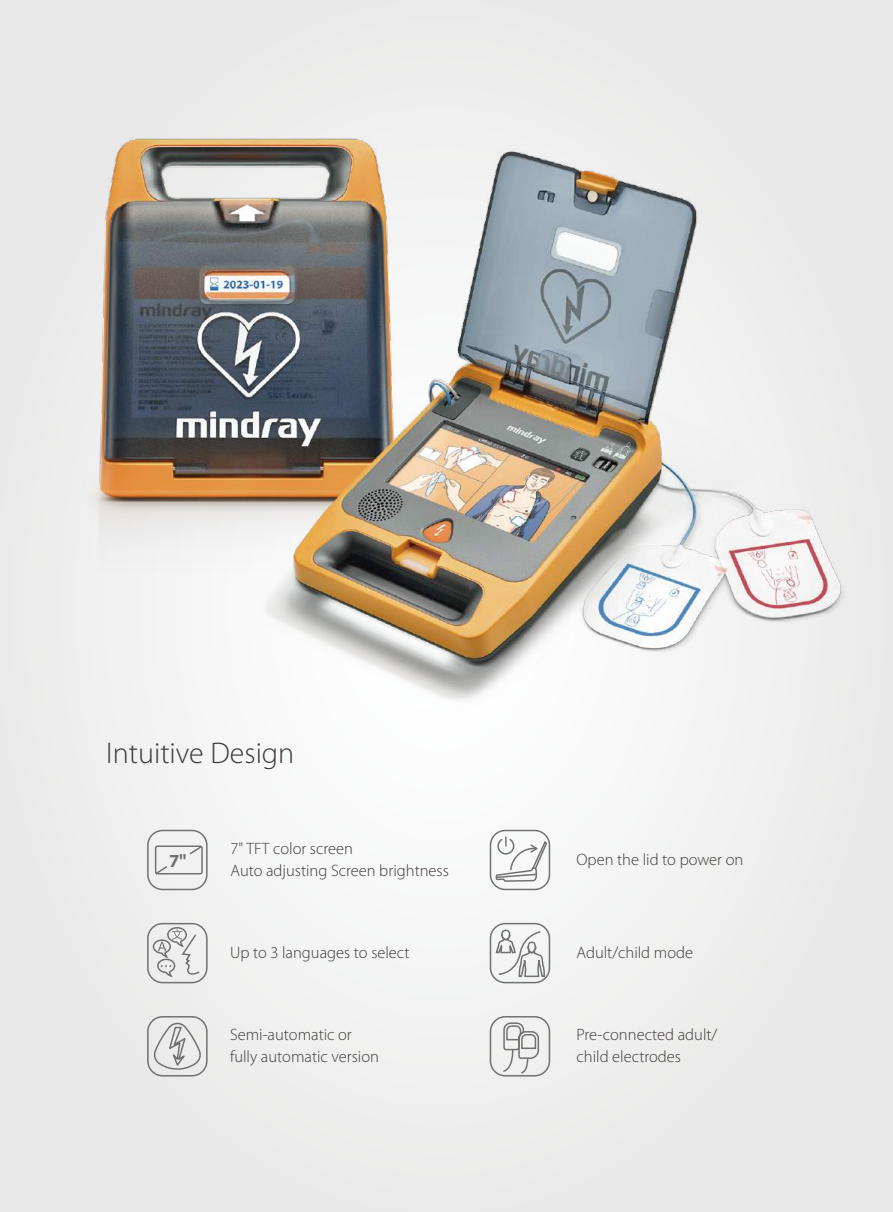
<style>
.page{position:relative;width:893px;height:1212px;background:#ebebeb}
.page>*{position:absolute;margin:0;border:0;box-sizing:border-box;transform-origin:0 0}
.t1{font:300 30px "Myriad Pro";color:#3e3a39}
.t2{font:700 18.45px "Myriad";color:#727171}
.t3{font:300 16.5px/22.5px "Myriad Pro";color:#3e3a39}
</style>
<div class="page">
<div style="left:147px;top:830px;width:61px;height:60px;border:2px solid #727171;border-radius:15px"></div>
<div style="left:155px;top:845px;width:48px;height:29px;border:2px solid #727171;border-radius:2px"></div>
<svg style="left:154px;top:864px;width:15px;height:11px"></svg>
<svg style="left:188px;top:845px;width:15px;height:11px"></svg>
<div style="left:490px;top:923px;width:60px;height:60px;border:2px solid #727171;border-radius:15px"></div>
<svg style="left:495px;top:929px;width:51px;height:49px"></svg>
<div style="left:147px;top:923px;width:61px;height:60px;border:2px solid #727171;border-radius:15px"></div>
<svg style="left:152px;top:926px;width:49px;height:53px"></svg>
<div style="left:147px;top:1016px;width:61px;height:60px;border:2px solid #727171;border-radius:15px"></div>
<svg style="left:153px;top:1022px;width:50px;height:49px"></svg>
<div style="left:490px;top:830px;width:60px;height:60px;border:2px solid #727171;border-radius:15px"></div>
<svg style="left:495px;top:837px;width:53px;height:45px"></svg>
<div style="left:490px;top:1016px;width:60px;height:60px;border:2px solid #727171;border-radius:15px"></div>
<svg style="left:501px;top:1016px;width:39px;height:59px"></svg>
<img style="left:96px;top:138px;width:747px;height:627px">
<h1 class="t1" style="left:106px;top:736px;width:190px">Intuitive Design</h1>
<p class="t3" style="left:231px;top:837px;width:220px">7" TFT color screen<br>Auto adjusting Screen brightness</p>
<p class="t2" style="left:169px;top:851px;width:19px">7"</p>
<p class="t3" style="left:576px;top:848px;width:168px">Open the lid to power on</p>
<p class="t3" style="left:230px;top:941px;width:181px">Up to 3 languages to select</p>
<p class="t3" style="left:576px;top:941px;width:118px">Adult/child mode</p>
<p class="t3" style="left:230px;top:1023px;width:150px">Semi-automatic or fully automatic version</p>
<p class="t3" style="left:576px;top:1023px;width:142px">Pre-connected adult/ child electrodes</p>
</div>
